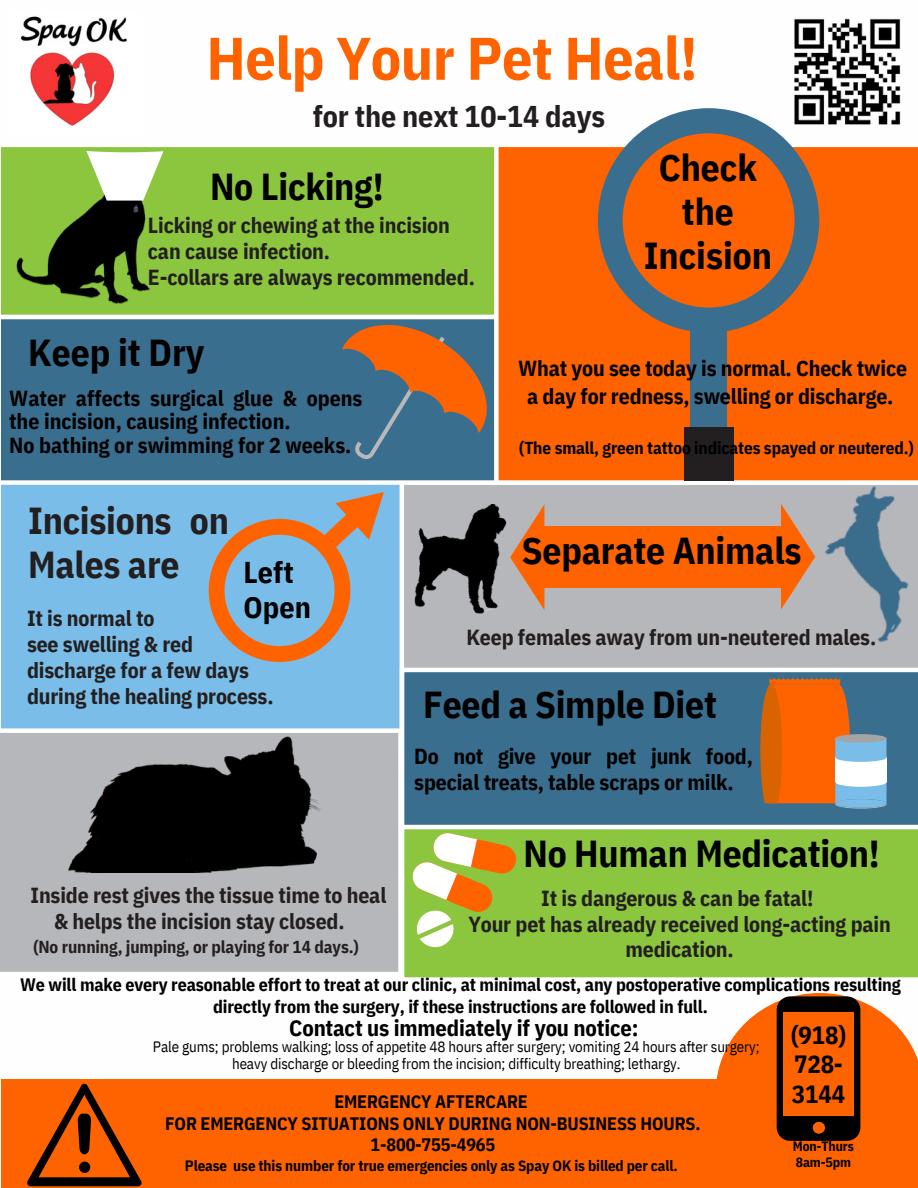
<style>
.page{position:relative;width:918px;height:1188px;background:#fff}
.page>*{position:absolute;margin:0;border:0;box-sizing:border-box;transform-origin:0 0}
.t1{font:700 60px "IBM Plex Sans Cond";letter-spacing:-.005em;color:#ff6300}
.t2{font:700 37.5px/43.8px "IBM Plex Sans Cond";letter-spacing:-.005em;color:#000;text-align:center}
.t3{font:700 37.5px/43.8px "IBM Plex Sans Cond";letter-spacing:-.005em;color:#231f20}
.t4{font:700 30px "IBM Plex Sans Cond";letter-spacing:-.005em;color:#231f20}
.t5{font:700 30px/34.8px "IBM Plex Sans Cond";color:#000}
.t6{font:700 24.9px "IBM Plex Sans Cond";letter-spacing:-.005em;color:#000}
.t7{font:700 22.5px "IBM Plex Sans Cond";letter-spacing:-.005em;color:#000}
.t8{font:700 21.75px/25.8px "IBM Plex Sans Cond";letter-spacing:-.005em;color:#231f20}
.t9{font:700 21.75px/23.7px "IBM Plex Sans Cond";letter-spacing:-.005em;color:#000}
.t10{font:700 18px/21.3px "IBM Plex Sans Cond";letter-spacing:-.005em;color:#000;text-align:center}
.t11{font:700 17.25px "IBM Plex Sans Cond";letter-spacing:-.005em;color:#000}
.t12{font:700 17.25px "IBM Plex Sans Cond";letter-spacing:-.005em;color:#231f20}
.t13{font:15px/16.8px "IBM Plex Sans Cond";letter-spacing:-.005em;color:#000;text-align:center}
.t14{font:700 15px "IBM Plex Sans Cond";letter-spacing:-.005em;color:#000}
.t15{font:700 13.5px "IBM Plex Sans Cond";letter-spacing:-.005em;color:#000}
</style>
<div class="page">
<div style="left:404px;top:485px;width:514px;height:183px;background:#b6b7ba"></div>
<div style="left:1px;top:485px;width:399px;height:243px;background:#79bde8"></div>
<div style="left:404px;top:672px;width:514px;height:153px;background:#3a6e8e"></div>
<div style="left:1px;top:319px;width:493px;height:166px;background:#3a6e8e"></div>
<div style="left:1px;top:147px;width:493px;height:168px;background:#8cc63f"></div>
<div style="left:404px;top:829px;width:514px;height:149px;background:#8cc63f"></div>
<div style="left:1px;top:1079px;width:917px;height:109px;background:#ff6300"></div>
<svg style="left:716px;top:993px;width:202px;height:148px"></svg>
<div style="left:494px;top:143px;width:424px;height:338px;background:#ff6300"></div>
<div style="left:598px;top:108px;width:221px;height:225px;background:#3a6e8e;border-radius:50%"></div>
<div style="left:623px;top:133px;width:172px;height:175px;background:#ff6300;border-radius:50%"></div>
<div style="left:690px;top:325px;width:37px;height:102px;background:#3a6e8e"></div>
<div style="left:684px;top:427px;width:49px;height:53px;background:#231f20"></div>
<div style="left:544px;top:527px;width:237px;height:61px;background:#ff6300"></div>
<svg style="left:514px;top:504px;width:30px;height:106px;background:#de8853"></svg>
<svg style="left:781px;top:504px;width:32px;height:106px;background:#dc8a56"></svg>
<img style="left:9px;top:151px;width:149px;height:156px">
<svg style="left:342px;top:325px;width:152px;height:134px;background:#7d6b5f"></svg>
<svg style="left:411px;top:832px;width:106px;height:118px"></svg>
<div style="left:777px;top:996px;width:83px;height:145px;background:#000;border-radius:14px"></div>
<div style="left:784px;top:1013px;width:69px;height:103px;background:#ff6300"></div>
<div style="left:813px;top:1122px;width:12px;height:12px;background:#ff6300;border-radius:50%"></div>
<img style="left:813px;top:485px;width:105px;height:166px">
<img style="left:399px;top:504px;width:115px;height:110px">
<svg style="left:86px;top:151px;width:79px;height:51px"></svg>
<div style="left:0;top:728px;width:400px;height:244px;background:#b6b7ba"></div>
<svg style="left:206px;top:492px;width:178px;height:170px;background:#9ba5ab"></svg>
<svg style="left:760px;top:677px;width:127px;height:132px;background:#be6d36"></svg>
<div style="left:835px;top:734px;width:52px;height:9px;background:#a2a4a6;border-radius:50%"></div>
<div style="left:835px;top:777px;width:52px;height:10px;background:#fff;border-radius:50%"></div>
<div style="left:835px;top:758px;width:52px;height:24px;background:#fff"></div>
<div style="left:835px;top:753px;width:52px;height:9px;background:#79bde8;border-radius:50%"></div>
<div style="left:835px;top:799px;width:52px;height:9px;background:#79bde8;border-radius:50%"></div>
<img style="left:67px;top:728px;width:266px;height:144px">
<img style="left:794px;top:18px;width:107px;height:107px">
<img style="left:20px;top:16px;width:107px;height:110px">
<svg style="left:27px;top:1084px;width:115px;height:102px"></svg>
<p class="t1" style="left:206px;top:18px;width:493px">Help Your Pet Heal!</p>
<p class="t4" style="left:313px;top:96px;width:294px">for the next 10-14 days</p>
<p class="t2" style="left:210px;top:164px;width:175px">No Licking!</p>
<p class="t8" style="left:148px;top:212px;width:304px">Licking or chewing at the incision can cause infection.</p>
<p class="t8" style="left:148px;top:264px;width:328px">E-collars are always recommended.</p>
<p class="t2" style="left:28px;top:330px;width:178px">Keep it Dry</p>
<p class="t9" style="left:9px;top:386px;width:355px">Water affects surgical glue &amp; opens the incision, causing infection.</p>
<p class="t9" style="left:9px;top:433px;width:344px">No bathing or swimming for 2 weeks.</p>
<p class="t2" style="left:644px;top:145px;width:130px">Check the<br>Incision</p>
<p class="t9" style="left:518px;top:354px;width:391px;line-height:28.2px;text-align:center">What you see today is normal. Check twice a day for redness, swelling or discharge.</p>
<p class="t11" style="left:519px;top:437px;width:396px">(The small, green tattoo indicates spayed or neutered.)</p>
<p class="t3" style="left:28px;top:498px;width:202px">Incisions on<br>Males are</p>
<p class="t5" style="left:244px;top:554px;width:69px">Left<br>Open</p>
<p class="t8" style="left:27px;top:605px;width:129px">It is normal to</p>
<p class="t8" style="left:27px;top:631px;width:248px">see swelling &amp; red discharge for a few days during the healing process.</p>
<p class="t8" style="left:54px;top:882px;width:334px;text-indent:-23px">Inside rest gives the tissue time to heal &amp; helps the incision stay closed.</p>
<p class="t12" style="left:33px;top:935px;width:327px">(No running, jumping, or playing for 14 days.)</p>
<p class="t2" style="left:522px;top:528px;width:281px">Separate Animals</p>
<p class="t8" style="left:466px;top:624px;width:411px">Keep females away from un-neutered males.</p>
<p class="t2" style="left:423px;top:682px;width:295px">Feed a Simple Diet</p>
<p class="t9" style="left:414px;top:743px;width:340px;line-height:25.8px">Do not give your pet junk food, special treats, table scraps or milk.</p>
<p class="t2" style="left:524px;top:831px;width:358px">No Human Medication!</p>
<p class="t8" style="left:541px;top:885px;width:274px">It is dangerous &amp; can be fatal!</p>
<p class="t8" style="left:468px;top:910px;width:424px;text-align:center">Your pet has already received long-acting pain medication.</p>
<p class="t10" style="left:20px;top:974px;width:882px">We will make every reasonable effort to treat at our clinic, at minimal cost, any postoperative complications resulting directly from the surgery, if these instructions are followed in full.</p>
<p class="t6" style="left:791px;top:1019px;width:56px">(918)</p>
<p class="t6" style="left:794px;top:1048px;width:50px">728-</p>
<p class="t6" style="left:792px;top:1077px;width:55px">3144</p>
<p class="t7" style="left:289px;top:1013px;width:351px">Contact us immediately if you notice:</p>
<p class="t13" style="left:153px;top:1038px;width:608px">Pale gums; problems walking; loss of appetite 48 hours after surgery; vomiting 24 hours after surgery; heavy discharge or bleeding from the incision; difficulty breathing; lethargy.</p>
<p class="t10" style="left:334px;top:1091px;width:195px">EMERGENCY AFTERCARE</p>
<p class="t10" style="left:165px;top:1112px;width:537px">FOR EMERGENCY SITUATIONS ONLY DURING NON-BUSINESS HOURS.</p>
<p class="t10" style="left:371px;top:1134px;width:126px">1-800-755-4965</p>
<p class="t14" style="left:185px;top:1156px;width:494px">Please use this number for true emergencies only as Spay OK is billed per call.</p>
<p class="t15" style="left:793px;top:1138px;width:63px">Mon-Thurs</p>
<p class="t15" style="left:796px;top:1153px;width:57px">8am-5pm</p>
</div>
